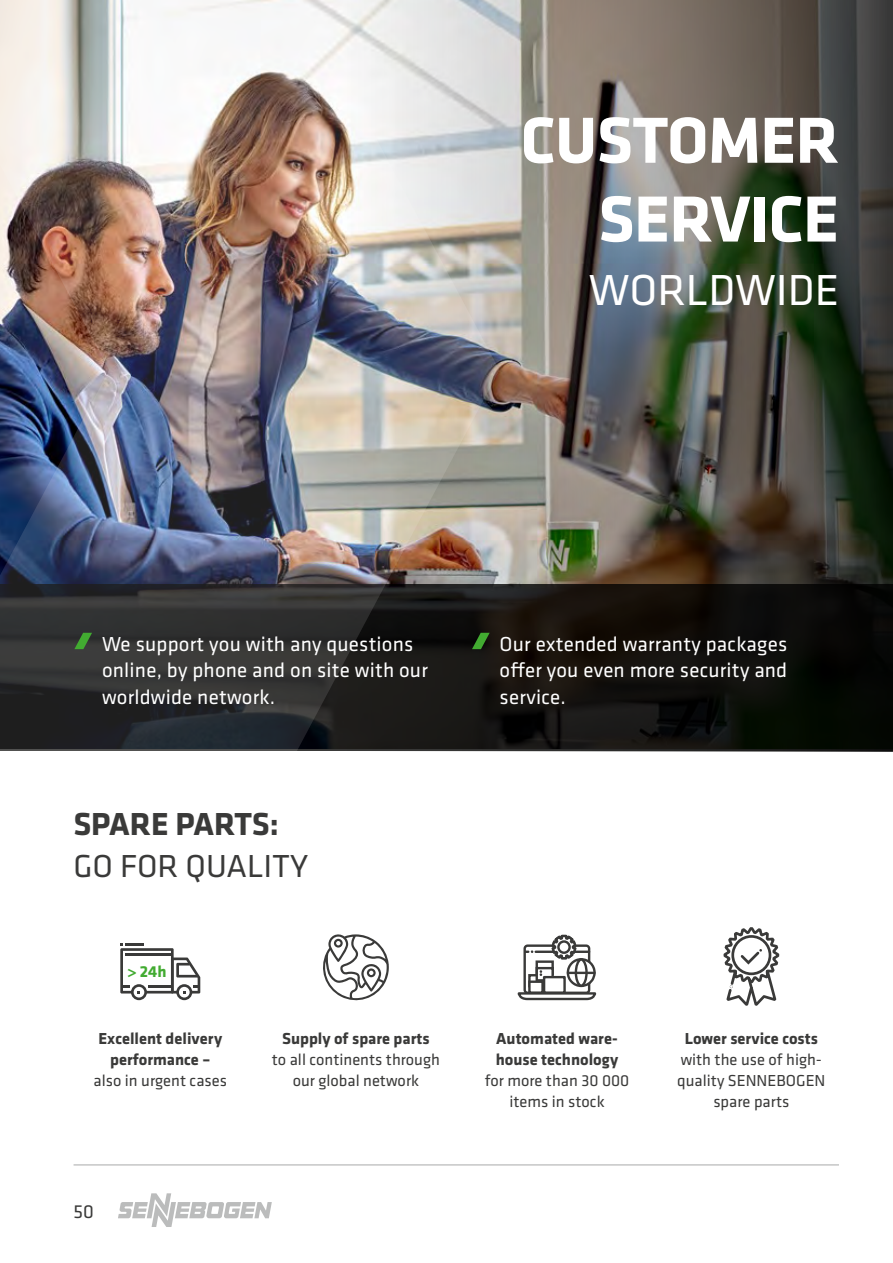
<style>
.page{position:relative;width:893px;height:1263px;background:#fff}
.page>*{position:absolute;margin:0;border:0;box-sizing:border-box;transform-origin:0 0}
.t1{font:700 67.5px/78.8px "Klavika";letter-spacing:-.01em;color:#fff;text-align:right}
.t2{font:45px "Klavika";color:#fff}
.t3{font:33px "Klavika";color:#3a3a39}
.t4{font:700 33px "Klavika";color:#3a3a39}
.t5{font:21px/26.2px "Klavika";letter-spacing:.01em;color:#fff}
.t6{font:19.5px "Klavika";color:#3a3a39}
.t7{font:16.5px/21px "Klavika";color:#3a3a39;text-align:center}
.t8{font:700 16.5px/21px "Klavika";color:#3a3a39;text-align:center}
.t9{font:700 16.5px "Klavika";color:#42ab31}
</style>
<div class="page">
<svg style="left:118px;top:1193px;width:154px;height:34px"></svg>
<hr style="left:74px;top:1164px;width:765px;height:1px;background:#c5c6c6">
<svg style="left:323px;top:934px;width:66px;height:66px"></svg>
<svg style="left:120px;top:943px;width:80px;height:57px"></svg>
<img style="left:499px;top:0;width:394px;height:584px">
<svg style="left:499px;top:584px;width:394px;height:167px;background:#0f0e0a"></svg>
<img style="left:0;top:0;width:499px;height:751px">
<svg style="left:74px;top:633px;width:18px;height:16px"></svg>
<svg style="left:472px;top:633px;width:18px;height:16px"></svg>
<svg style="left:723px;top:927px;width:57px;height:79px"></svg>
<svg style="left:517px;top:934px;width:80px;height:67px"></svg>
<h1 class="t1" style="left:521px;top:98px;width:320px">CUSTOMER<br>SERVICE</h1>
<h2 class="t2" style="left:589px;top:260px;width:252px">WORLDWIDE</h2>
<p class="t5" style="left:102px;top:630px;width:327px">We support you with any questions online, by phone and on site with our worldwide network.</p>
<p class="t5" style="left:500px;top:630px;width:289px;text-align:justify">Our extended warranty packages offer you even more security and service.</p>
<h3 class="t4" style="left:73px;top:800px;width:207px">SPARE PARTS:</h3>
<h3 class="t3" style="left:73px;top:844px;width:236px">GO FOR QUALITY</h3>
<p class="t9" style="left:127px;top:959px;width:41px">&gt; 24h</p>
<p class="t8" style="left:98px;top:1027px;width:125px">Excellent delivery performance –</p>
<p class="t7" style="left:94px;top:1069px;width:135px">also in urgent cases</p>
<p class="t8" style="left:282px;top:1027px;width:149px">Supply of spare parts</p>
<p class="t7" style="left:272px;top:1048px;width:170px">to all continents through our global network</p>
<p class="t6" style="left:74px;top:1199px;width:22px">50</p>
<p class="t8" style="left:496px;top:1027px;width:124px;text-align:left">Automated ware&shy;house technology</p>
<p class="t7" style="left:485px;top:1069px;width:146px">for more than 30 000 items in stock</p>
<p class="t8" style="left:685px;top:1027px;width:135px">Lower service costs</p>
<p class="t7" style="left:677px;top:1048px;width:150px">with the use of high&shy;quality SENNE BOGEN spare parts</p>
</div>
